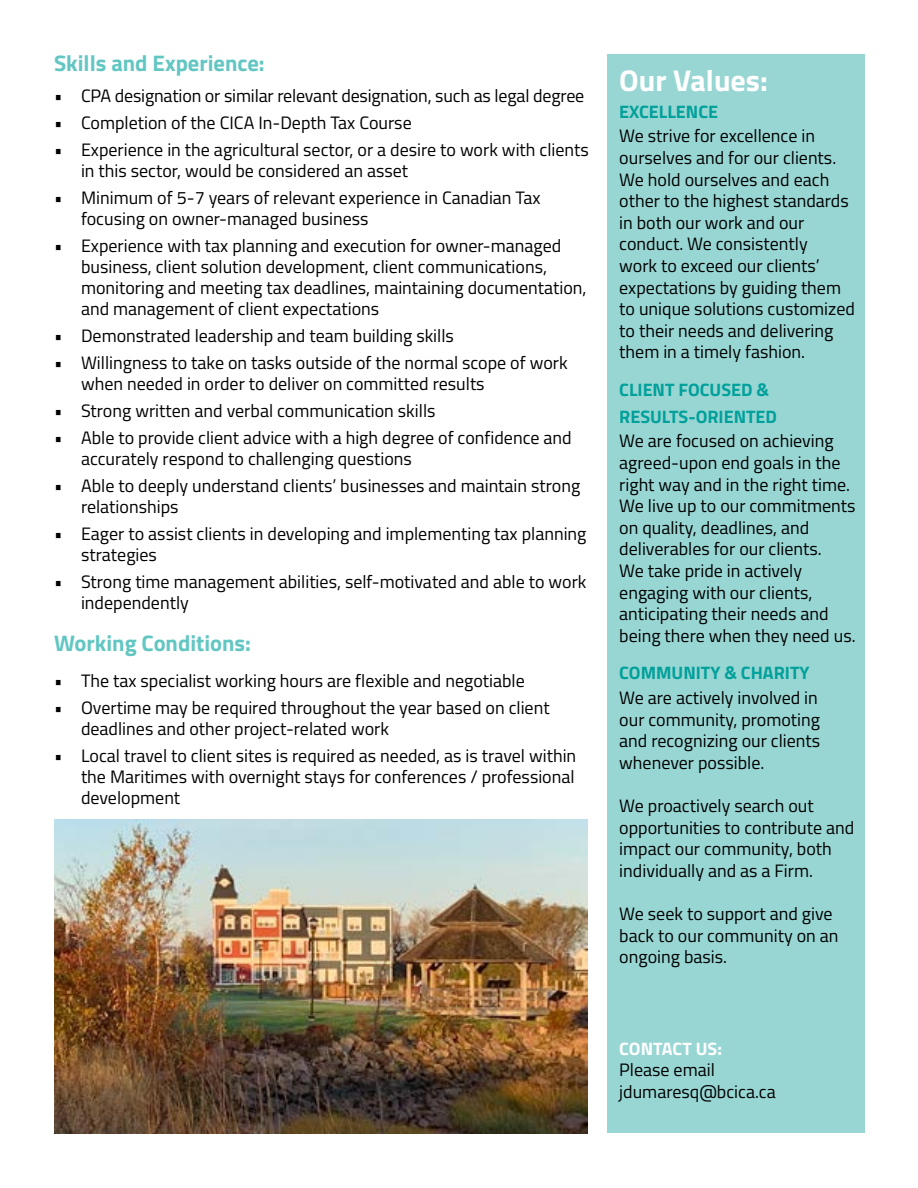
<style>
.page{position:relative;width:918px;height:1188px;background:#fff}
.page>*{position:absolute;margin:0;border:0;box-sizing:border-box;transform-origin:0 0}
.t1{font:700 30px "Titillium";color:#fff}
.t2{font:700 22.5px "Titillium";color:#62c6c2}
.t3{font:18px/21.6px "Titillium";color:#000}
.t4{font:700 18px/27px "Titillium";color:#00a09b}
.t5{font:700 18px "Titillium";color:#fff}
</style>
<div class="page">
<div style="left:607px;top:54px;width:257px;height:1078px;background:#98d6d3"></div>
<img style="left:54px;top:819px;width:533px;height:315px">
<p class="t2" style="left:54px;top:46px;width:212px">Skills and Experience:</p>
<p class="t3" style="left:54px;top:84px;width:532px">• CPA designation or similar relevant designation, such as legal degree</p>
<p class="t3" style="left:54px;top:111px;width:359px">• Completion of the CICA In-Depth Tax Course</p>
<p class="t3" style="left:81px;top:139px;width:509px;line-height:21px;text-indent:-27px">• Experience in the agricultural sector, or a desire to work with clients in this sector, would be considered an asset</p>
<p class="t3" style="left:81px;top:187px;width:461px;line-height:21px;text-indent:-27px">• Minimum of 5-7 years of relevant experience in Canadian Tax focusing on owner-managed business</p>
<p class="t3" style="left:81px;top:235px;width:507px;line-height:21px;text-indent:-27px">• Experience with tax planning and execution for owner-managed business, client solution development, client communications, monitoring and meeting tax deadlines, maintaining documentation, and management of client expectations</p>
<p class="t3" style="left:54px;top:324px;width:401px">• Demonstrated leadership and team building skills</p>
<p class="t3" style="left:81px;top:352px;width:488px;line-height:21px;text-indent:-27px">• Willingness to take on tasks outside of the normal scope of work when needed in order to deliver on committed results</p>
<p class="t3" style="left:54px;top:399px;width:383px">• Strong written and verbal communication skills</p>
<p class="t3" style="left:81px;top:427px;width:492px;line-height:21px;text-indent:-27px">• Able to provide client advice with a high degree of confidence and accurately respond to challenging questions</p>
<p class="t3" style="left:81px;top:475px;width:501px;line-height:21px;text-indent:-27px">• Able to deeply understand clients’ businesses and maintain strong relationships</p>
<p class="t3" style="left:81px;top:523px;width:507px;line-height:21px;text-indent:-27px">• Eager to assist clients in developing and implementing tax planning strategies</p>
<p class="t3" style="left:81px;top:571px;width:507px;line-height:21px;text-indent:-27px">• Strong time management abilities, self-motivated and able to work independently</p>
<p class="t2" style="left:54px;top:626px;width:199px">Working Conditions:</p>
<p class="t3" style="left:54px;top:669px;width:472px">• The tax specialist working hours are flexible and negotiable</p>
<p class="t3" style="left:81px;top:696px;width:470px;line-height:21px;text-indent:-27px">• Overtime may be required throughout the year based on client deadlines and other project-related work</p>
<p class="t3" style="left:81px;top:744px;width:497px;line-height:21px;text-align:justify;text-indent:-27px">• Local travel to client sites is required as needed, as is travel within the Maritimes with overnight stays for conferences / professional development</p>
<h1 class="t1" style="left:619px;top:57px;width:150px">Our Values:</h1>
<p class="t4" style="left:619px;top:97px;width:100px">EXCELLENCE</p>
<p class="t3" style="left:619px;top:124px;width:237px">We strive for excellence in ourselves and for our clients.<br>We hold ourselves and each other to the highest standards in both our work and our conduct. We consistently<br>work to exceed our clients’ expectations by guiding them to unique solutions customized to their needs and delivering them in a timely fashion.</p>
<p class="t4" style="left:619px;top:375px;width:159px">CLIENT FOCUSED &amp;<br>RESULTS-ORIENTED</p>
<p class="t3" style="left:619px;top:430px;width:238px">We are focused on achieving agreed-upon end goals in the right way and in the right time.<br>We live up to our commitments on quality, deadlines, and deliverables for our clients.<br>We take pride in actively engaging with our clients, anticipating their needs and being there when they need us.</p>
<p class="t4" style="left:619px;top:659px;width:192px">COMMUNITY &amp; CHARITY</p>
<p class="t3" style="left:619px;top:686px;width:203px">We are actively involved in our community, promoting and recognizing our clients whenever possible.</p>
<p class="t3" style="left:619px;top:794px;width:237px">We proactively search out opportunities to contribute and impact our community, both individually and as a Firm.</p>
<p class="t3" style="left:619px;top:902px;width:221px">We seek to support and give back to our community on an ongoing basis.</p>
<p class="t5" style="left:619px;top:1035px;width:104px">CONTACT US:</p>
<p class="t3" style="left:619px;top:1058px;width:158px">Please email jdumaresq@bcica.ca</p>
</div>
